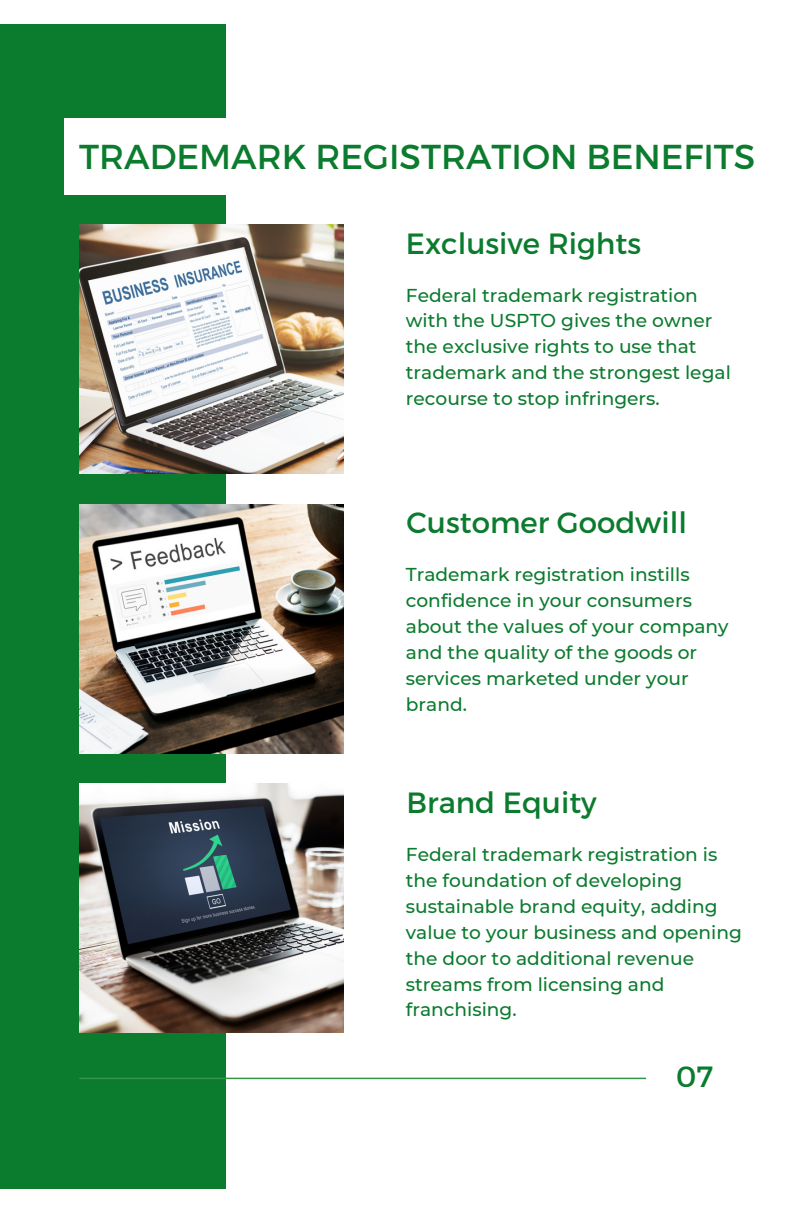
<style>
.page{position:relative;width:792px;height:1224px;background:#fff}
.page>*{position:absolute;margin:0;border:0;box-sizing:border-box;transform-origin:0 0}
.t1{font:34.6px "Montserrat";color:#0b7b2e}
.t2{font:29.2px "Montserrat";color:#0b7b2e}
.t3{font:500 18.6px/26px "Montserrat";color:#0b7b2e}
</style>
<div class="page">
<div style="left:0;top:24px;width:226px;height:1165px;background:#0b7b2e"></div>
<img style="left:79px;top:224px;width:264px;height:249px">
<img style="left:79px;top:504px;width:264px;height:249px">
<img style="left:79px;top:783px;width:264px;height:249px">
<div style="left:64px;top:118px;width:728px;height:77px;background:#fff"></div>
<hr style="left:79px;top:1078px;width:567px;height:1px;background:#339546">
<h1 class="t1" style="left:79px;top:135px;width:678px">TRADEMARK REGISTRATION BENEFITS</h1>
<h2 class="t2" style="left:406px;top:224px;width:237px">Exclusive Rights</h2>
<p class="t3" style="left:406px;top:282px;width:326px">Federal trademark registration with the USPTO gives the owner the exclusive rights to use that trademark and the strongest legal recourse to stop infringers.</p>
<h2 class="t2" style="left:407px;top:504px;width:282px">Customer Goodwill</h2>
<p class="t3" style="left:406px;top:561px;width:324px">Trademark registration instills confidence in your consumers about the values of your company and the quality of the goods or services marketed under your brand.</p>
<h2 class="t2" style="left:407px;top:783px;width:192px">Brand Equity</h2>
<p class="t3" style="left:406px;top:841px;width:338px">Federal trademark registration is the foundation of developing sustainable brand equity, adding value to your business and opening the door to additional revenue streams from licensing and franchising.</p>
<h2 class="t2" style="left:676px;top:1057px;width:38px">07</h2>
</div>
